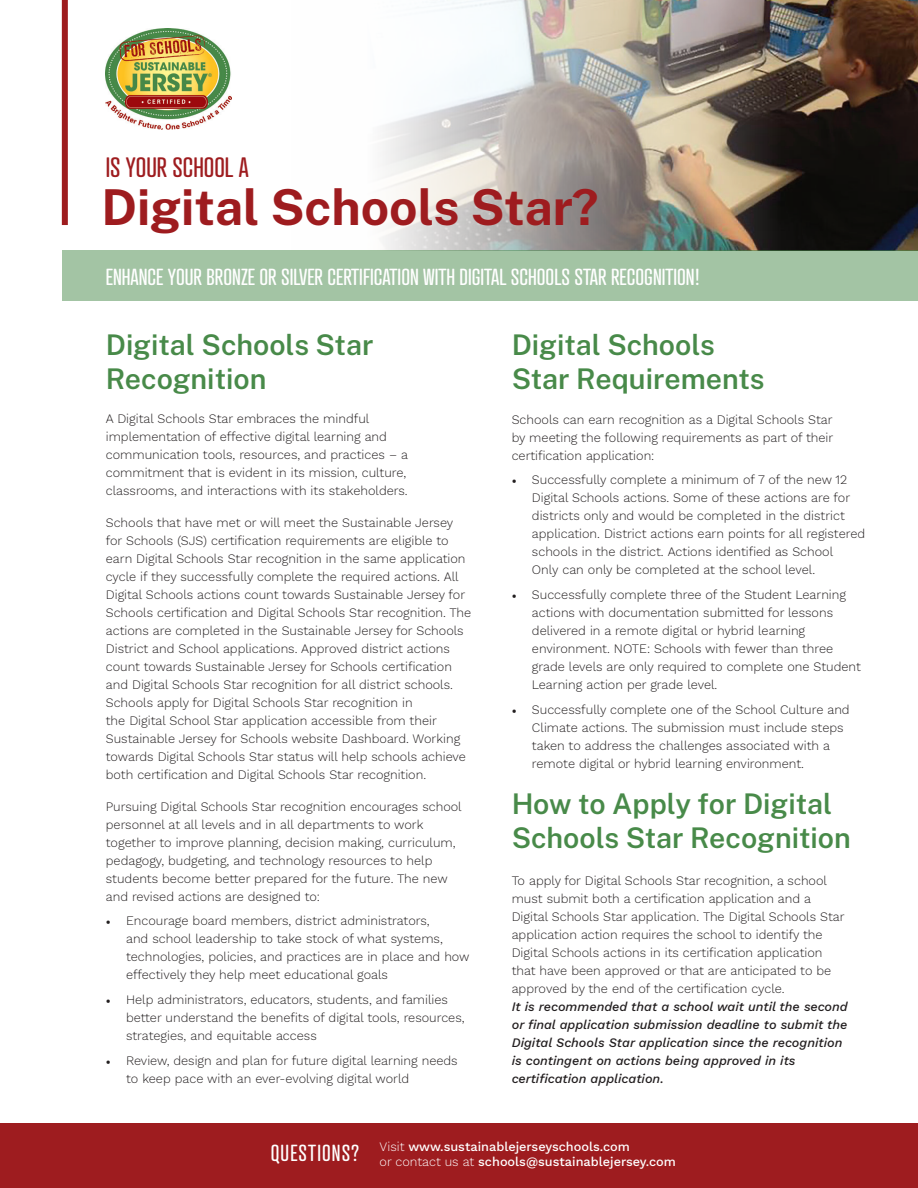
<style>
.page{position:relative;width:918px;height:1188px;background:#fff}
.page>*{position:absolute;margin:0;border:0;box-sizing:border-box;transform-origin:0 0}
.t1{font:700 49.5px "Public Sans";color:#9e1c1f}
.t2{font:600 28.5px/34.2px "Public Sans";color:#488a49}
.t3{font:27.15px "Atrament";color:#9e1c1f}
.t4{font:22.5px "Atrament";color:#fff}
.t5{font:300 12.75px/18px "Work Sans";color:#231f20}
.t6{font:italic 500 12.75px/18px "Work Sans";color:#231f20}
.t7{font:500 12.75px/15px "Work Sans";color:#fff}
.s1{font-family:"Minion Pro";font-weight:400}
.s2{font-weight:300}
</style>
<div class="page">
<img style="left:382px;top:0;width:536px;height:250px">
<div style="left:62px;top:0;width:6px;height:225px;background:#9e1c1f"></div>
<div style="left:62px;top:250px;width:856px;height:51px;background:#a3c4a4"></div>
<img style="left:106px;top:29px;width:125px;height:101px">
<div style="left:0;top:1123px;width:918px;height:65px;background:#9e1c1f"></div>
<h3 class="t3" style="left:106px;top:150px;width:144px">IS YOUR SCHOOL A</h3>
<h1 class="t1" style="left:102px;top:170px;width:499px">Digital Schools Star?</h1>
<h3 class="t4" style="left:106px;top:263px;width:596px">ENHANCE YOUR BRONZE OR SILVER CERTIFICATION WITH DIGITAL SCHOOLS STAR RECOGNITION!</h3>
<h2 class="t2" style="left:106px;top:326px;width:269px">Digital Schools Star<br>Recognition</h2>
<h2 class="t2" style="left:512px;top:326px;width:254px">Digital Schools<br>Star Requirements</h2>
<p class="t5" style="left:106px;top:410px;width:304px">A Digital Schools Star embraces the mindful implementation of effective digital learning and communication tools, resources, and practices – a commitment that is evident in its mission, culture, classrooms, and interactions with its stakeholders.</p>
<p class="t5" style="left:106px;top:513px;width:367px">Schools that have met or will meet the Sustainable Jersey for Schools (SJS) certification requirements are eligible to earn Digital Schools Star recognition in the same application cycle if they successfully complete the required actions. All Digital Schools actions count towards Sustainable Jersey for Schools certification and Digital Schools Star recognition. The actions are completed in the Sustainable Jersey for Schools District and School applications. Approved district actions count towards Sustainable Jersey for Schools certification and Digital Schools Star recognition for all district schools.<br>Schools apply for Digital Schools Star recognition in<br>the Digital School Star application accessible from their Sustainable Jersey for Schools website Dashboard. Working towards Digital Schools Star status will help schools achieve both certification and Digital Schools Star recognition.</p>
<p class="t5" style="left:106px;top:797px;width:357px">Pursuing Digital Schools Star recognition encourages school personnel at all levels and in all departments to work together to improve planning, decision making, curriculum, pedagogy, budgeting, and technology resources to help students become better prepared for the future. The new and revised actions are designed to:</p>
<p class="t5" style="left:126px;top:911px;width:345px;text-indent:-20px"><span class="s1">•</span> Encourage board members, district administrators,<br>and school leadership to take stock of what systems, technologies, policies, and practices are in place and how effectively they help meet educational goals</p>
<p class="t5" style="left:126px;top:990px;width:340px;text-indent:-20px"><span class="s1">•</span> Help administrators, educators, students, and families better understand the benefits of digital tools, resources, strategies, and equitable access</p>
<p class="t5" style="left:126px;top:1051px;width:333px;text-indent:-20px"><span class="s1">•</span> Review, design and plan for future digital learning needs to keep pace with an ever-evolving digital world</p>
<p class="t5" style="left:512px;top:410px;width:323px;text-align:justify">Schools can earn recognition as a Digital Schools Star by meeting the following requirements as part of their certification application:</p>
<p class="t5" style="left:532px;top:470px;width:335px;text-indent:-20px"><span class="s1">•</span> Successfully complete a minimum of 7 of the new 12<br>Digital Schools actions. Some of these actions are for districts only and would be completed in the district application. District actions earn points for all registered schools in the district. Actions identified as School<br>Only can only be completed at the school level.</p>
<p class="t5" style="left:532px;top:585px;width:330px;text-indent:-20px"><span class="s1">•</span> Successfully complete three of the Student Learning actions with documentation submitted for lessons delivered in a remote digital or hybrid learning environment. NOTE: Schools with fewer than three grade levels are only required to complete one Student Learning action per grade level.</p>
<p class="t5" style="left:532px;top:700px;width:319px;text-indent:-20px"><span class="s1">•</span> Successfully complete one of the School Culture and Climate actions. The submission must include steps taken to address the challenges associated with a remote digital or hybrid learning environment.</p>
<h2 class="t2" style="left:512px;top:784px;width:341px">How to Apply for Digital<br>Schools Star Recognition</h2>
<p class="t5" style="left:512px;top:871px;width:334px">To apply for Digital Schools Star recognition, a school must submit both a certification application and a Digital Schools Star application. The Digital Schools Star application action requires the school to identify the Digital Schools actions in its certification application that have been approved or that are anticipated to be approved by the end of the certification cycle.</p>
<p class="t6" style="left:512px;top:997px;width:337px">It is recommended that a school wait until the second or final application submission deadline to submit the Digital Schools Star application since the recognition is contingent on actions being approved in its certification application.</p>
<p class="t7" style="left:271px;top:1138px;width:407px;text-indent:109px"><span class="s2">Visit</span> www.sustainablejerseyschools.com<br><sup>QUESTIONS?</sup> <span class="s2">or contact us at</span> schools@sustainablejersey.com</p>
</div>
